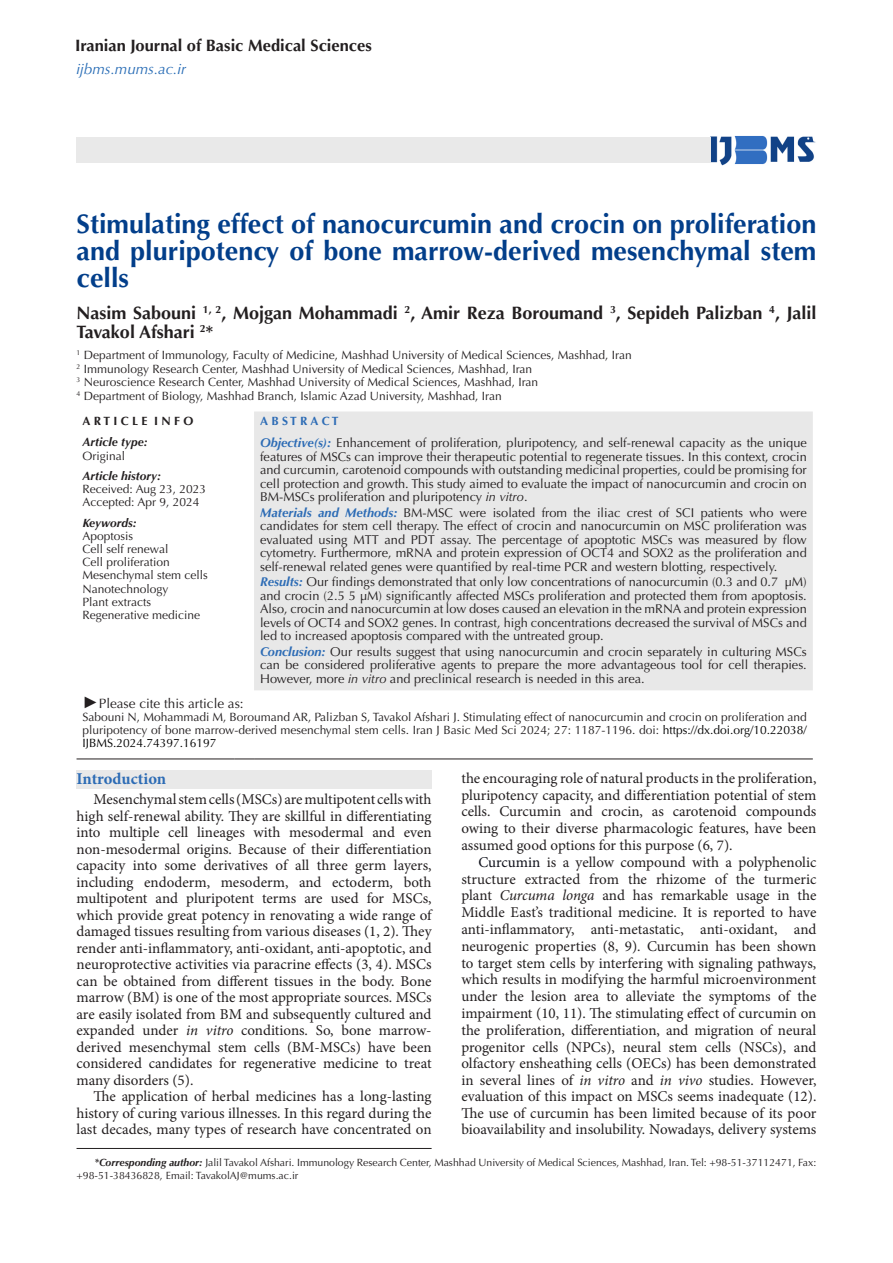
<style>
.page{position:relative;width:893px;height:1263px;background:#fff}
.page>*{position:absolute;margin:0;border:0;box-sizing:border-box;transform-origin:0 0}
.t1{font:700 27px/27px "Optima LT Std";color:#023e8a;text-align:justify}
.t2{font:700 18px/19.5px "Optima LT Std";color:#231f20}
.t3{font:700 16.5px "Optima LT Std";color:#231f20}
.t4{font:700 16.5px "Minion Pro";letter-spacing:-.005em;color:#2d6cb5}
.t5{font:15px/16.8px "Minion Pro";letter-spacing:-.005em;color:#231f20;text-align:justify}
.t6{font:italic 15px "Optima LT Std";color:#296db6}
.t7{font:13.5px "Optima LT Std";color:#231f20}
.t8{font:12.75px/13.5px "Optima LT Std";color:#231f20;text-align:justify}
.Body_Text{font:12px/13px "Optima LT Std";color:#231f20;text-align:justify}
.t9{font:italic 700 12px "Optima LT Std";color:#231f20}
.t10{font:700 12px "Optima LT Std";color:#231f20}
.t11{font:700 12px "Optima LT Std";color:#2d6cb5}
.t12{font:10.5px/12.6px "Optima LT Std";color:#231f20}
.s1{font-weight:700;font-style:italic;color:#2d6cb5}
.s2{font-style:italic}
.s3{font-family:"Times New Roman";font-style:italic;font-size:16.5px}
.s4{color:#000}
.s5{color:#0e101a}
.s6{font-weight:700;font-style:italic}
</style>
<div class="page">
<hr style="left:77px;top:1148px;width:355px;height:1px;background:#231f20">
<div style="left:254px;top:411px;width:559px;height:279px;background:#e8e8e8"></div>
<hr style="left:77px;top:758px;width:158px;height:1px;background:#231f20">
<svg style="left:235px;top:758px;width:19px;height:1px"></svg>
<hr style="left:254px;top:758px;width:559px;height:1px;background:#231f20">
<div style="left:77px;top:770px;width:355px;height:19px;background:#e9e9e9"></div>
<img style="left:710px;top:136px;width:106px;height:30px">
<div style="left:77px;top:137px;width:634px;height:26px;background:#e9e9e9"></div>
<p class="t3" style="left:75px;top:36px;width:298px">Iranian Journal of Basic Medical Sciences</p>
<p class="t6" style="left:77px;top:61px;width:111px">ijbms.mums.ac.ir</p>
<p class="t1" style="left:77px;top:211px;width:741px">Stimulating effect of nanocurcumin and crocin on proliferation and pluripotency of bone marrow-derived mesenchymal stem cells</p>
<p class="t2" style="left:77px;top:303px;width:741px">Nasim Sabouni <sup>1,</sup> <sup>2</sup>, Mojgan Mohammadi <sup>2</sup>, Amir Reza Boroumand <sup>3</sup>, Sepideh Palizban <sup>4</sup>, Jalil<br>Tavakol Afshari <sup>2</sup>*</p>
<p class="Body_Text" style="left:77px;top:349px;width:557px"><sup>1</sup> Department of Immunology, Faculty of Medicine, Mashhad University of Medical Sciences, Mashhad, Iran</p>
<p class="Body_Text" style="left:77px;top:362px;width:457px"><sup>2</sup> Immunology Research Center, Mashhad University of Medical Sciences, Mashhad, Iran</p>
<p class="Body_Text" style="left:77px;top:376px;width:463px"><sup>3</sup> Neuroscience Research Center, Mashhad University of Medical Sciences, Mashhad, Iran</p>
<p class="Body_Text" style="left:77px;top:389px;width:427px"><sup>4</sup> Department of Biology, Mashhad Branch, Islamic Azad University, Mashhad, Iran</p>
<p class="t10" style="left:83px;top:414px;width:112px">A R T I C L E I N F O</p>
<p class="t11" style="left:260px;top:414px;width:80px">A B S T R A C T</p>
<p class="t9" style="left:83px;top:435px;width:67px">Article type:</p>
<p class="Body_Text" style="left:83px;top:449px;width:44px">Original</p>
<p class="t8" style="left:260px;top:436px;width:548px"><span class="s1">Objective(s):</span> Enhancement of proliferation, pluripotency, and self-renewal capacity as the unique features of MSCs can improve their therapeutic potential to regenerate tissues. In this context, crocin and curcumin, carotenoid compounds with outstanding medicinal properties, could be promising for cell protection and growth. This study aimed to evaluate the impact of nanocurcumin and crocin on BM-MSCs proliferation and pluripotency <span class="s2">in vitro</span>.</p>
<p class="t8" style="left:260px;top:506px;width:548px"><span class="s1">Materials and Methods:</span> BM-MSC were isolated from the iliac crest of SCI patients who were candidates for stem cell therapy. The effect of crocin and nanocurcumin on MSC proliferation was evaluated using MTT and PDT assay. The percentage of apoptotic MSCs was measured by flow cytometry. Furthermore, mRNA and protein expression of OCT4 and SOX2 as the proliferation and self-renewal related genes were quantified by real-time PCR and western blotting, respectively.</p>
<p class="t8" style="left:260px;top:575px;width:548px"><span class="s1">Results:</span> Our findings demonstrated that only low concentrations of nanocurcumin (0.3 and 0.7 µM) and crocin (2.5 5 µM) significantly affected MSCs proliferation and protected them from apoptosis.<br>Also, crocin and nanocurcumin at low doses caused an elevation in the mRNA and protein expression levels of OCT4 and SOX2 genes. In contrast, high concentrations decreased the survival of MSCs and led to increased apoptosis compared with the untreated group.</p>
<p class="t8" style="left:260px;top:645px;width:548px"><span class="s1">Conclusion:</span> Our results suggest that using nanocurcumin and crocin separately in culturing MSCs can be considered proliferative agents to prepare the more advantageous tool for cell therapies.<br>However, more <span class="s2">in vitro</span> and preclinical research is needed in this area.</p>
<p class="t9" style="left:83px;top:469px;width:80px">Article history:</p>
<p class="Body_Text" style="left:83px;top:483px;width:125px">Received: Aug 23, 2023</p>
<p class="Body_Text" style="left:83px;top:496px;width:118px">Accepted: Apr 9, 2024</p>
<p class="t9" style="left:83px;top:516px;width:56px">Keywords:</p>
<p class="Body_Text" style="left:83px;top:530px;width:52px">Apoptosis</p>
<p class="Body_Text" style="left:83px;top:543px;width:87px">Cell self renewal</p>
<p class="Body_Text" style="left:83px;top:556px;width:89px">Cell proliferation</p>
<p class="Body_Text" style="left:83px;top:569px;width:127px">Mesenchymal stem cells</p>
<p class="Body_Text" style="left:83px;top:582px;width:87px">Nanotechnology</p>
<p class="Body_Text" style="left:83px;top:595px;width:70px">Plant extracts</p>
<p class="Body_Text" style="left:83px;top:608px;width:119px">Regenerative medicine</p>
<p class="t7" style="left:83px;top:695px;width:163px"><span class="s3">►</span>Please cite this article as:</p>
<p class="Body_Text" style="left:83px;top:710px;width:726px">Sabouni N, Mohammadi M, Boroumand AR, Palizban S, Tavakol Afshari J. Stimulating effect of nanocurcumin and crocin on proliferation and pluripotency of bone marrow-derived mesenchymal stem cells. Iran J Basic Med Sci 2024; 27: 1187-1196. doi: <span class="s4">https://dx.doi.org/10.22038/ IJBMS.2024.74397.16197</span></p>
<p class="t4" style="left:77px;top:767px;width:91px">Introduction</p>
<p class="t5" style="left:77px;top:791px;width:357px;text-indent:17px">Mesenchymal stem cells (MSCs) are multipotent cells with high self-renewal ability. They are skillful in differentiating into multiple cell lineages with mesodermal and even non-mesodermal origins. Because of their differentiation capacity into some derivatives of all three germ layers, including endoderm, mesoderm, and ectoderm, both multipotent and pluripotent terms are used for MSCs, which provide great potency in renovating a wide range of damaged tissues resulting from various diseases (1, 2). They render anti-inflammatory, anti-oxidant, anti-apoptotic, and neuroprotective activities via paracrine effects (3, 4). MSCs can be obtained from different tissues in the body. Bone marrow (BM) is one of the most appropriate sources. MSCs are easily isolated from BM and subsequently cultured and expanded under <span class="s2">in vitro</span> conditions. So, bone marrow&shy;derived mesenchymal stem cells (BM-MSCs) have been considered candidates for regenerative medicine to treat many disorders (5).</p>
<p class="t5" style="left:77px;top:1088px;width:357px;text-indent:17px">The application of herbal medicines has a long-lasting history of curing various illnesses. In this regard during the last decades, many types of research have concentrated on</p>
<p class="t5" style="left:461px;top:770px;width:357px">the encouraging role of natural products in the proliferation, pluripotency capacity, and differentiation potential of stem cells. Curcumin and crocin, as carotenoid compounds owing to their diverse pharmacologic features, have been assumed good options for this purpose (6, 7).</p>
<p class="t5" style="left:461px;top:854px;width:357px;text-indent:17px"><span class="s5">Curcumin</span> is a yellow compound with a polyphenolic structure extracted from the rhizome of the turmeric plant <span class="s2">Curcuma longa</span> and has remarkable usage in the Middle East’s traditional medicine. It is reported to have anti-inflammatory, anti-metastatic, anti-oxidant, and neurogenic properties (8, 9). Curcumin has been shown to target stem cells by interfering with signaling pathways, which results in modifying the harmful microenvironment under the lesion area to alleviate the symptoms of the impairment (10, 11). The stimulating effect of curcumin on the proliferation, differentiation, and migration of neural progenitor cells (NPCs), neural stem cells (NSCs), and olfactory ensheathing cells (OECs) has been demonstrated in several lines of <span class="s2">in vitro</span> and <span class="s2">in vivo</span> studies. However, evaluation of this impact on MSCs seems inadequate (12).<br>The use of curcumin has been limited because of its poor bioavailability and insolubility. Nowadays, delivery systems</p>
<p class="t12" style="left:77px;top:1156px;width:741px;text-indent:18px"><span class="s6">*Corresponding author:</span> Jalil Tavakol Afshari. Immunology Research Center, Mashhad University of Medical Sciences, Mashhad, Iran. Tel: +98-51-37112471, Fax: +98-51-38436828, Email: TavakolAJ@mums.ac.ir</p>
</div>
